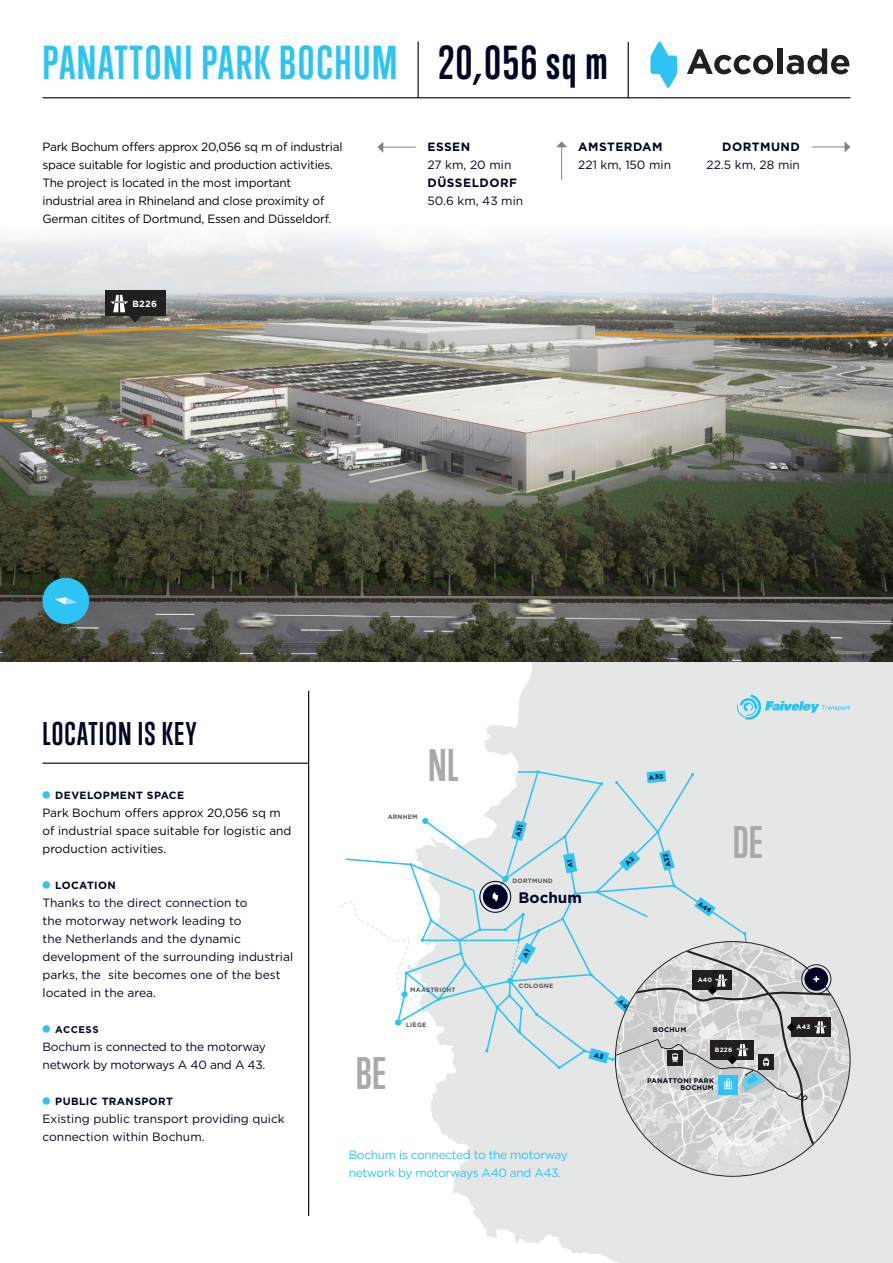
<style>
.page{position:relative;width:893px;height:1263px;background:#fff}
.page>*{position:absolute;margin:0;border:0;box-sizing:border-box;transform-origin:0 0}
.t1{font:700 43.5px "Trump Gothic Pro";letter-spacing:.04em;color:#2bc4f3}
.t2{font:700 43.5px "Trump Gothic Pro";letter-spacing:.04em;color:#000424}
.t3{font:700 41.7px "Trump Gothic Pro";color:#a8a9ad}
.t4{font:700 30px "Trump Gothic Pro";letter-spacing:.04em;color:#000424}
.t5{font:700 15.3px "Gotham";color:#000424}
.t6{font:12px/18px "Gotham";color:#000424}
.t7{font:12px/18px "Gotham";letter-spacing:-.02em;color:#000}
.t8{font:12px/18px "Gotham";color:#000}
.t9{font:12px/18px "Gotham";letter-spacing:-.02em;color:#000424}
.t10{font:12px/18px "Gotham";letter-spacing:-.03em;color:#2bc4f3}
.t11{font:700 12px "Gotham";letter-spacing:.04em;color:#000424}
.t12{font:700 10.5px "Gotham";letter-spacing:.04em;color:#000424}
.t13{font:700 9.75px "Gotham";letter-spacing:.05em;color:#000424}
.t14{font:700 9px "Gotham";color:#fff}
.t15{font:700 6.75px/7.8px "Gotham";letter-spacing:.04em;color:#000518;text-align:right}
.t16{font:700 6.3px "Gotham";letter-spacing:.04em;color:#57585a}
.t17{font:700 6.3px "Gotham";letter-spacing:.04em;color:#fff}
.s1{font-weight:700}
</style>
<div class="page">
<svg style="left:404px;top:661px;width:489px;height:602px"></svg>
<img style="left:0;top:233px;width:893px;height:428px">
<svg style="left:687px;top:49px;width:86px;height:25px"></svg>
<div style="left:777px;top:48px;width:6px;height:26px;background:#231f20"></div>
<svg style="left:787px;top:48px;width:62px;height:26px"></svg>
<svg style="left:650px;top:41px;width:27px;height:47px"></svg>
<hr style="left:43px;top:97px;width:807px;height:1px;background:#000">
<hr style="left:418px;top:41px;width:1px;height:57px;background:#000">
<hr style="left:308px;top:691px;width:1px;height:525px;background:#000">
<div style="left:43px;top:791px;width:7px;height:8px;background:#2bc4f3;border-radius:50%"></div>
<div style="left:43px;top:881px;width:7px;height:8px;background:#2bc4f3;border-radius:50%"></div>
<div style="left:43px;top:1025px;width:7px;height:8px;background:#2bc4f3;border-radius:50%"></div>
<div style="left:43px;top:1097px;width:7px;height:8px;background:#2bc4f3;border-radius:50%"></div>
<hr style="left:43px;top:763px;width:266px;height:1px;background:#000">
<div style="left:43px;top:578px;width:46px;height:46px;background:#2bc4f3;border-radius:50%"></div>
<svg style="left:55px;top:597px;width:22px;height:8px"></svg>
<div style="left:105px;top:290px;width:60px;height:26px;background:#231f20"></div>
<img style="left:616px;top:942px;width:234px;height:234px;border-radius:117px">
<hr style="left:628px;top:42px;width:1px;height:56px;background:#000">
<svg style="left:0;top:402px;width:26px;height:20px"></svg>
<svg style="left:0;top:295px;width:264px;height:46px;background:#837e71"></svg>
<svg style="left:596px;top:333px;width:297px;height:5px"></svg>
<hr style="left:382px;top:147px;width:34px;height:1px;background:#808285">
<svg style="left:377px;top:142px;width:6px;height:10px"></svg>
<hr style="left:812px;top:147px;width:33px;height:1px;background:#808285">
<svg style="left:844px;top:141px;width:6px;height:11px"></svg>
<hr style="left:561px;top:146px;width:1px;height:34px;background:#808285">
<svg style="left:556px;top:141px;width:11px;height:6px"></svg>
<svg style="left:737px;top:694px;width:113px;height:26px;background:#bfdfe8"></svg>
<svg style="left:340px;top:770px;width:504px;height:390px"></svg>
<p class="t1" style="left:43px;top:35px;width:356px">PANATTONI PARK BOCHUM</p>
<p class="t2" style="left:438px;top:35px;width:171px">20,056 sq m</p>
<p class="t7" style="left:43px;top:137px;width:301px">Park Bochum offers approx 20,056 sq m of industrial space suitable for logistic and production activities.<br>The project is located in the most important industrial area in Rhineland and close proximity of German citites of Dortmund, Essen and Düsseldorf.</p>
<p class="t14" style="left:132px;top:298px;width:26px">B226</p>
<p class="t6" style="left:427px;top:137px;width:85px"><span class="s1">ESSEN<br></span>27 km, 20 min</p>
<p class="t11" style="left:427px;top:174px;width:91px">DÜSSELDORF</p>
<p class="t6" style="left:427px;top:191px;width:97px">50.6 km, 43 min</p>
<p class="t11" style="left:578px;top:138px;width:86px">AMSTERDAM</p>
<p class="t6" style="left:578px;top:155px;width:94px">221 km, 150 min</p>
<p class="t11" style="left:722px;top:138px;width:79px">DORTMUND</p>
<p class="t6" style="left:707px;top:155px;width:95px">22.5 km, 28 min</p>
<p class="t4" style="left:43px;top:715px;width:155px">LOCATION IS KEY</p>
<p class="t3" style="left:428px;top:739px;width:31px">NL</p>
<p class="t12" style="left:55px;top:788px;width:130px">DEVELOPMENT SPACE</p>
<p class="t8" style="left:43px;top:803px;width:250px">Park Bochum offers approx 20,056 sq m of industrial space suitable for logistic and production activities.</p>
<p class="t12" style="left:55px;top:878px;width:62px">LOCATION</p>
<p class="t6" style="left:43px;top:893px;width:252px">Thanks to the direct connection to<br>the motorway network leading to<br>the Netherlands and the dynamic development of the surrounding industrial parks, the site becomes one of the best located in the area.</p>
<p class="t13" style="left:55px;top:1023px;width:45px">ACCESS</p>
<p class="t9" style="left:43px;top:1037px;width:225px">Bochum is connected to the motorway network by motorways A 40 and A 43.</p>
<p class="t12" style="left:55px;top:1094px;width:119px">PUBLIC TRANSPORT</p>
<p class="t6" style="left:43px;top:1109px;width:244px">Existing public transport providing quick connection within Bochum.</p>
<p class="t16" style="left:388px;top:813px;width:32px">ARNHEM</p>
<p class="t16" style="left:410px;top:986px;width:47px">MAASTRICHT</p>
<p class="t3" style="left:356px;top:1048px;width:32px">BE</p>
<p class="t16" style="left:406px;top:1021px;width:22px">LIÈGE</p>
<p class="t16" style="left:512px;top:876px;width:42px">DORTMUND</p>
<p class="t5" style="left:519px;top:887px;width:65px">Bochum</p>
<p class="t16" style="left:519px;top:982px;width:36px">COLOGNE</p>
<p class="t10" style="left:349px;top:1145px;width:221px">Bochum is connected to the motorway network by motorways A40 and A43.</p>
<p class="t3" style="left:733px;top:817px;width:32px">DE</p>
<p class="t17" style="left:698px;top:976px;width:16px">A40</p>
<p class="t15" style="left:653px;top:1025px;width:35px">BOCHUM</p>
<p class="t17" style="left:715px;top:1045px;width:19px">B226</p>
<p class="t15" style="left:647px;top:1076px;width:68px">PANATTONI PARK<br>BOCHUM</p>
<p class="t17" style="left:797px;top:1023px;width:15px">A43</p>
</div>
